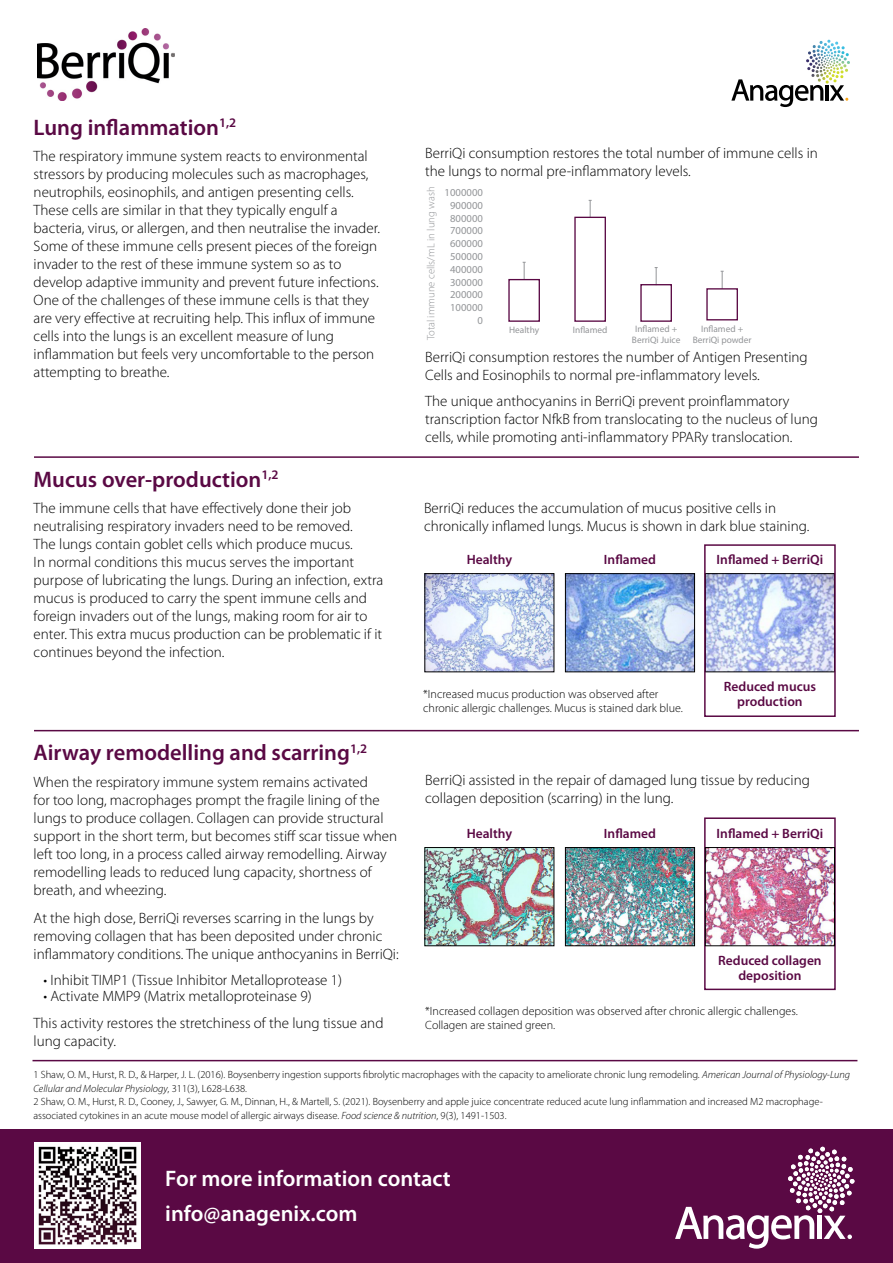
<style>
.page{position:relative;width:893px;height:1263px;background:#fff}
.page>*{position:absolute;margin:0;border:0;box-sizing:border-box;transform-origin:0 0}
.t1{font:600 22.5px "Myriad Pro";color:#5a0944}
.t2{font:600 22.5px/34.2px "Myriad Pro";color:#fff}
.t3{font:300 15px/18px "Myriad Pro";color:#000}
.t4{font:600 13.5px/15px "Myriad Pro";color:#5a0944;text-align:center}
.t5{font:300 12px/14.4px "Myriad Pro";color:#000}
.t6{font:10.65px/12.8px "Myriad Pro";color:#939598;text-align:right}
.t7{font:300 10.65px "Myriad Pro";color:#939598}
.t8{font:300 10.5px/13.5px "Myriad Pro";color:#000}
.t9{font:9.3px/11.2px "Myriad Pro";color:#939598;text-align:center}
.s1{font-style:italic}
</style>
<div class="page">
<svg style="left:731px;top:79px;width:92px;height:28px"></svg>
<hr style="left:825px;top:85px;width:4px;height:16px;background:#000">
<svg style="left:830px;top:85px;width:18px;height:16px"></svg>
<svg style="left:812px;top:40px;width:31px;height:9px"></svg>
<img style="left:37px;top:28px;width:138px;height:72px">
<div style="left:0;top:1130px;width:893px;height:133px;background:#5a0944"></div>
<svg style="left:675px;top:1147px;width:179px;height:102px"></svg>
<img style="left:34px;top:1142px;width:106px;height:107px">
<img style="left:426px;top:575px;width:126px;height:95px">
<div style="left:424px;top:573px;width:130px;height:99px;border:1px solid #000"></div>
<hr style="left:34px;top:730px;width:825px;height:1px;background:#5a0944">
<hr style="left:34px;top:456px;width:825px;height:2px;background:#5a0944">
<svg style="left:523px;top:262px;width:3px;height:17px"></svg>
<div style="left:508px;top:279px;width:32px;height:43px;border:1px solid #5a0944"></div>
<svg style="left:589px;top:200px;width:3px;height:17px"></svg>
<div style="left:574px;top:217px;width:32px;height:105px;border:1px solid #5a0944"></div>
<svg style="left:655px;top:267px;width:3px;height:17px"></svg>
<div style="left:640px;top:284px;width:32px;height:38px;border:1px solid #5a0944"></div>
<svg style="left:721px;top:271px;width:3px;height:17px"></svg>
<div style="left:706px;top:288px;width:32px;height:32px;border:1px solid #5a0944"></div>
<div style="left:704px;top:817px;width:132px;height:173px;border:2px solid #5a0944"></div>
<img style="left:567px;top:575px;width:126px;height:95px">
<div style="left:565px;top:573px;width:130px;height:99px;border:1px solid #000"></div>
<img style="left:707px;top:575px;width:126px;height:95px">
<div style="left:705px;top:573px;width:130px;height:99px;border:1px solid #000"></div>
<img style="left:426px;top:849px;width:126px;height:95px">
<div style="left:424px;top:847px;width:130px;height:99px;border:1px solid #000"></div>
<img style="left:567px;top:849px;width:126px;height:95px">
<div style="left:565px;top:847px;width:130px;height:99px;border:1px solid #000"></div>
<img style="left:707px;top:849px;width:126px;height:95px">
<div style="left:705px;top:847px;width:130px;height:99px;border:1px solid #000"></div>
<div style="left:704px;top:544px;width:132px;height:173px;border:2px solid #5a0944"></div>
<hr style="left:33px;top:1060px;width:824px;height:1px;background:#5a0944">
<h1 class="t1" style="left:34px;top:113px;width:204px">Lung inflammation<sup>1,2</sup></h1>
<p class="t3" style="left:34px;top:147px;width:348px">The respiratory immune system reacts to environmental stressors by producing molecules such as macrophages, neutrophils, eosinophils, and antigen presenting cells.<br>These cells are similar in that they typically engulf a bacteria, virus, or allergen, and then neutralise the invader.<br>Some of these immune cells present pieces of the foreign invader to the rest of these immune system so as to develop adaptive immunity and prevent future infections.<br>One of the challenges of these immune cells is that they are very effective at recruiting help. This influx of immune cells into the lungs is an excellent measure of lung inflammation but feels very uncomfortable to the person attempting to breathe.</p>
<h1 class="t1" style="left:34px;top:465px;width:246px">Mucus over-production<sup>1,2</sup></h1>
<p class="t3" style="left:34px;top:499px;width:351px">The immune cells that have effectively done their job neutralising respiratory invaders need to be removed.<br>The lungs contain goblet cells which produce mucus.<br>In normal conditions this mucus serves the important purpose of lubricating the lungs. During an infection, extra mucus is produced to carry the spent immune cells and foreign invaders out of the lungs, making room for air to enter. This extra mucus production can be problematic if it continues beyond the infection.</p>
<h1 class="t1" style="left:34px;top:738px;width:335px">Airway remodelling and scarring<sup>1,2</sup></h1>
<p class="t3" style="left:34px;top:773px;width:365px">When the respiratory immune system remains activated<br>for too long, macrophages prompt the fragile lining of the lungs to produce collagen. Collagen can provide structural support in the short term, but becomes stiff scar tissue when left too long, in a process called airway remodelling. Airway remodelling leads to reduced lung capacity, shortness of breath, and wheezing.</p>
<p class="t3" style="left:34px;top:909px;width:367px">At the high dose, BerriQi reverses scarring in the lungs by removing collagen that has been deposited under chronic inflammatory conditions. The unique anthocyanins in BerriQi:</p>
<p class="t3" style="left:44px;top:972px;width:300px">• Inhibit TIMP1 (Tissue Inhibitor Metalloprotease 1)</p>
<p class="t3" style="left:34px;top:983px;width:351px;line-height:26.5px;text-indent:10px">• Activate MMP9 (Matrix metalloproteinase 9)<br>This activity restores the stretchiness of the lung tissue and</p>
<p class="t3" style="left:34px;top:1032px;width:84px">lung capacity.</p>
<p class="t3" style="left:425px;top:145px;width:394px">BerriQi consumption restores the total number of immune cells in the lungs to normal pre-inflammatory levels.</p>
<p class="t7" style="left:425px;top:340px;width:155px;rotate:-90deg">Total immune cells/mL in lung wash</p>
<p class="t6" style="left:445px;top:186px;width:40px">1000000<br>900000<br>800000<br>700000<br>600000<br>500000<br>400000<br>300000<br>200000<br>100000<br>0</p>
<p class="t9" style="left:509px;top:324px;width:32px">Healthy</p>
<p class="t9" style="left:573px;top:324px;width:36px">Inflamed</p>
<p class="t9" style="left:632px;top:323px;width:50px">Inflamed +<br>BerriQi Juice</p>
<p class="t9" style="left:693px;top:323px;width:60px">Inflamed +<br>BerriQi powder</p>
<p class="t3" style="left:425px;top:348px;width:384px">BerriQi consumption restores the number of Antigen Presenting<br>Cells and Eosinophils to normal pre-inflammatory levels.</p>
<p class="t3" style="left:425px;top:393px;width:394px">The unique anthocyanins in BerriQi prevent proinflammatory transcription factor NfkB from translocating to the nucleus of lung cells, while promoting anti-inflammatory PPARy translocation.</p>
<p class="t3" style="left:424px;top:500px;width:387px">BerriQi reduces the accumulation of mucus positive cells in chronically inflamed lungs. Mucus is shown in dark blue staining.</p>
<p class="t4" style="left:467px;top:552px;width:47px">Healthy</p>
<p class="t4" style="left:604px;top:552px;width:54px">Inflamed</p>
<p class="t4" style="left:717px;top:552px;width:108px">Inflamed + BerriQi</p>
<p class="t5" style="left:423px;top:687px;width:261px">*Increased mucus production was observed after chronic allergic challenges. Mucus is stained dark blue.</p>
<p class="t4" style="left:724px;top:678px;width:94px">Reduced mucus production</p>
<p class="t3" style="left:425px;top:772px;width:386px">BerriQi assisted in the repair of damaged lung tissue by reducing collagen deposition (scarring) in the lung.</p>
<p class="t4" style="left:467px;top:826px;width:47px">Healthy</p>
<p class="t4" style="left:604px;top:826px;width:54px">Inflamed</p>
<p class="t4" style="left:717px;top:826px;width:108px">Inflamed + BerriQi</p>
<p class="t4" style="left:718px;top:952px;width:105px">Reduced collagen deposition</p>
<p class="t5" style="left:425px;top:1004px;width:374px">*Increased collagen deposition was observed after chronic allergic challenges.<br>Collagen are stained green.</p>
<p class="t8" style="left:33px;top:1068px;width:818px">1 Shaw, O. M., Hurst, R. D., &amp; Harper, J. L. (2016). Boysenberry ingestion supports fibrolytic macrophages with the capacity to ameliorate chronic lung remodeling. <span class="s1">American Journal of Physiology-Lung Cellular and Molecular Physiology</span>, 311(3), L628-L638.<br>2 Shaw, O. M., Hurst, R. D., Cooney, J., Sawyer, G. M., Dinnan, H., &amp; Martell, S. (2021). Boysenberry and apple juice concentrate reduced acute lung inflammation and increased M2 macrophage&shy;associated cytokines in an acute mouse model of allergic airways disease. <span class="s1">Food science &amp; nutrition</span>, 9(3), 1491-1503.</p>
<h1 class="t2" style="left:165px;top:1161px;width:287px">For more information contact info@anagenix.com</h1>
</div>
